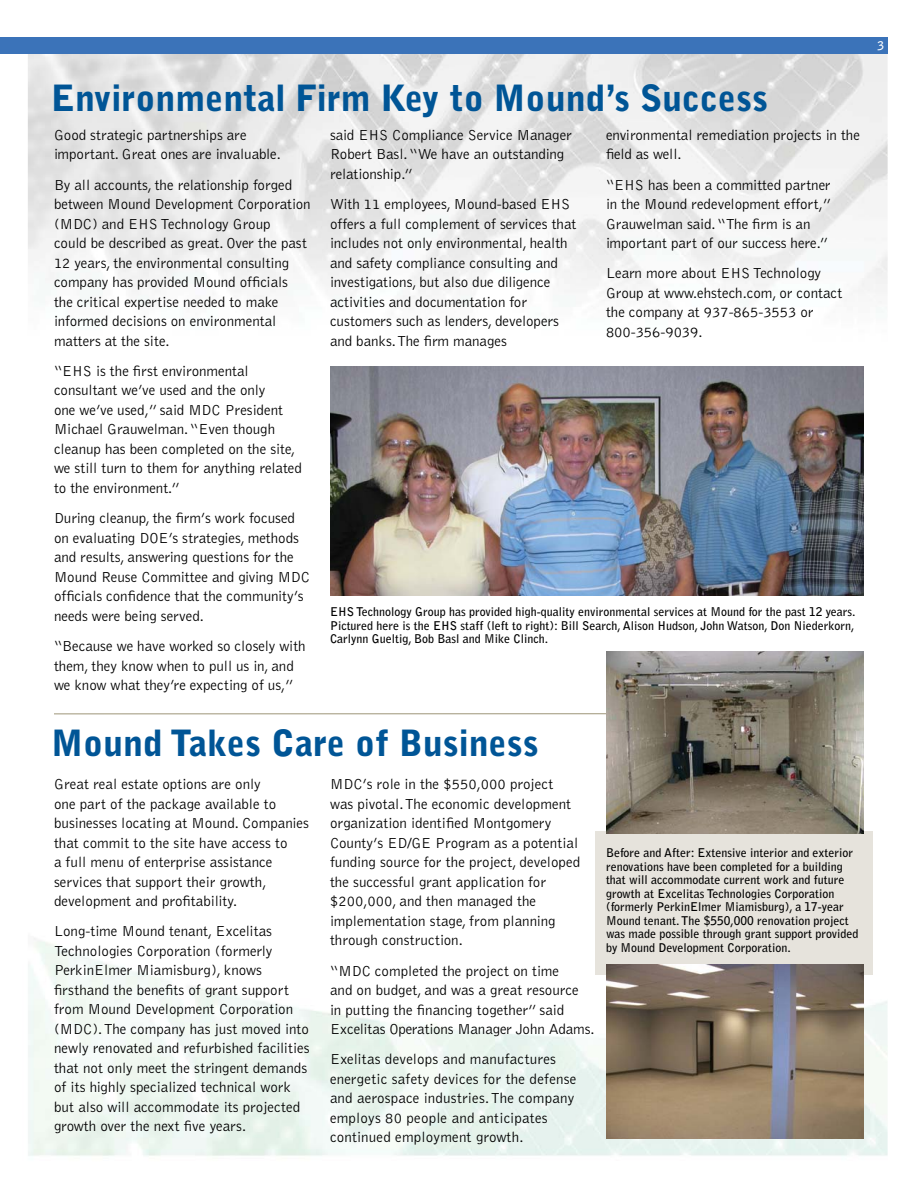
<style>
.page{position:relative;width:918px;height:1188px;background:#fff}
.page>*{position:absolute;margin:0;border:0;box-sizing:border-box;transform-origin:0 0}
.t1{font:900 36px "Bell Gothic";color:#005596}
.t2{font:300 15px/19.5px "Bell Gothic";letter-spacing:-.005em;color:#000}
.t3{font:700 12px/13.5px "Bell Gothic";color:#000;text-align:justify}
.t4{font:700 12px "Bell Gothic";color:#fff}
</style>
<div class="page">
<img style="left:28px;top:54px;width:860px;height:1102px">
<div style="left:596px;top:831px;width:277px;height:144px;background:#e6e3dc"></div>
<hr style="left:54px;top:713px;width:810px;height:1px;background:#9d9578">
<img style="left:330px;top:367px;width:534px;height:228px">
<img style="left:606px;top:651px;width:257px;height:183px">
<img style="left:606px;top:964px;width:257px;height:175px">
<div style="left:0;top:38px;width:888px;height:16px;background:#3b73b9"></div>
<h1 class="t1" style="left:51px;top:85px;width:719px">Environmental Firm Key to Mound’s Success</h1>
<p class="t2" style="left:330px;top:126px;width:243px">said EHS Compliance Service Manager<br>Robert Basl. “We have an outstanding relationship.”</p>
<p class="t2" style="left:330px;top:195px;width:248px">With 11 employees, Mound-based EHS offers a full complement of services that includes not only environmental, health and safety compliance consulting and investigations, but also due diligence activities and documentation for customers such as lenders, developers and banks. The firm manages</p>
<p class="t2" style="left:54px;top:126px;width:229px">Good strategic partnerships are important. Great ones are invaluable.</p>
<p class="t2" style="left:54px;top:176px;width:258px">By all accounts, the relationship forged between Mound Development Corporation (MDC) and EHS Technology Group<br>could be described as great. Over the past 12 years, the environmental consulting company has provided Mound officials the critical expertise needed to make informed decisions on environmental matters at the site.</p>
<p class="t2" style="left:54px;top:362px;width:250px">“EHS is the first environmental consultant we’ve used and the only<br>one we’ve used,” said MDC President Michael Grauwelman. “Even though cleanup has been completed on the site, we still turn to them for anything related to the environment.”</p>
<p class="t2" style="left:54px;top:509px;width:258px">During cleanup, the firm’s work focused on evaluating DOE’s strategies, methods and results, answering questions for the Mound Reuse Committee and giving MDC officials confidence that the community’s needs were being served.</p>
<p class="t2" style="left:54px;top:637px;width:253px">“Because we have worked so closely with them, they know when to pull us in, and we know what they’re expecting of us,”</p>
<p class="t2" style="left:606px;top:126px;width:256px">environmental remediation projects in the field as well.</p>
<p class="t2" style="left:606px;top:176px;width:227px">“EHS has been a committed partner in the Mound redevelopment effort,” Grauwelman said. “The firm is an important part of our success here.”</p>
<p class="t2" style="left:606px;top:265px;width:238px">Learn more about EHS Technology<br>Group at www.ehstech.com, or contact the company at 937-865-3553 or<br>800-356-9039.</p>
<p class="t3" style="left:330px;top:606px;width:527px">EHS Technology Group has provided high-quality environmental services at Mound for the past 12 years.<br>Pictured here is the EHS staff (left to right): Bill Search, Alison Hudson, John Watson, Don Niederkorn, Carlynn Gueltig, Bob Basl and Mike Clinch.</p>
<h1 class="t1" style="left:51px;top:730px;width:489px">Mound Takes Care of Business</h1>
<p class="t2" style="left:54px;top:775px;width:257px">Great real estate options are only<br>one part of the package available to businesses locating at Mound. Companies that commit to the site have access to<br>a full menu of enterprise assistance services that support their growth, development and profitability.</p>
<p class="t2" style="left:54px;top:923px;width:257px">Long-time Mound tenant, Excelitas Technologies Corporation (formerly PerkinElmer Miamisburg), knows firsthand the benefits of grant support from Mound Development Corporation (MDC). The company has just moved into newly renovated and refurbished facilities that not only meet the stringent demands of its highly specialized technical work but also will accommodate its projected growth over the next five years.</p>
<p class="t2" style="left:330px;top:775px;width:252px">MDC’s role in the $550,000 project was pivotal. The economic development organization identified Montgomery County’s ED/GE Program as a potential funding source for the project, developed the successful grant application for $200,000, and then managed the implementation stage, from planning through construction.</p>
<p class="t2" style="left:330px;top:962px;width:266px">“MDC completed the project on time<br>and on budget, and was a great resource<br>in putting the financing together” said Excelitas Operations Manager John Adams.</p>
<p class="t2" style="left:330px;top:1051px;width:248px">Exelitas develops and manufactures energetic safety devices for the defense and aerospace industries. The company employs 80 people and anticipates continued employment growth.</p>
<p class="t3" style="left:606px;top:847px;width:254px;text-align:left">Before and After: Extensive interior and exterior renovations have been completed for a building that will accommodate current work and future growth at Excelitas Technologies Corporation (formerly PerkinElmer Miamisburg), a 17-year Mound tenant. The $550,000 renovation project was made possible through grant support provided by Mound Development Corporation.</p>
<p class="t4" style="left:878px;top:41px;width:8px">3</p>
</div>
